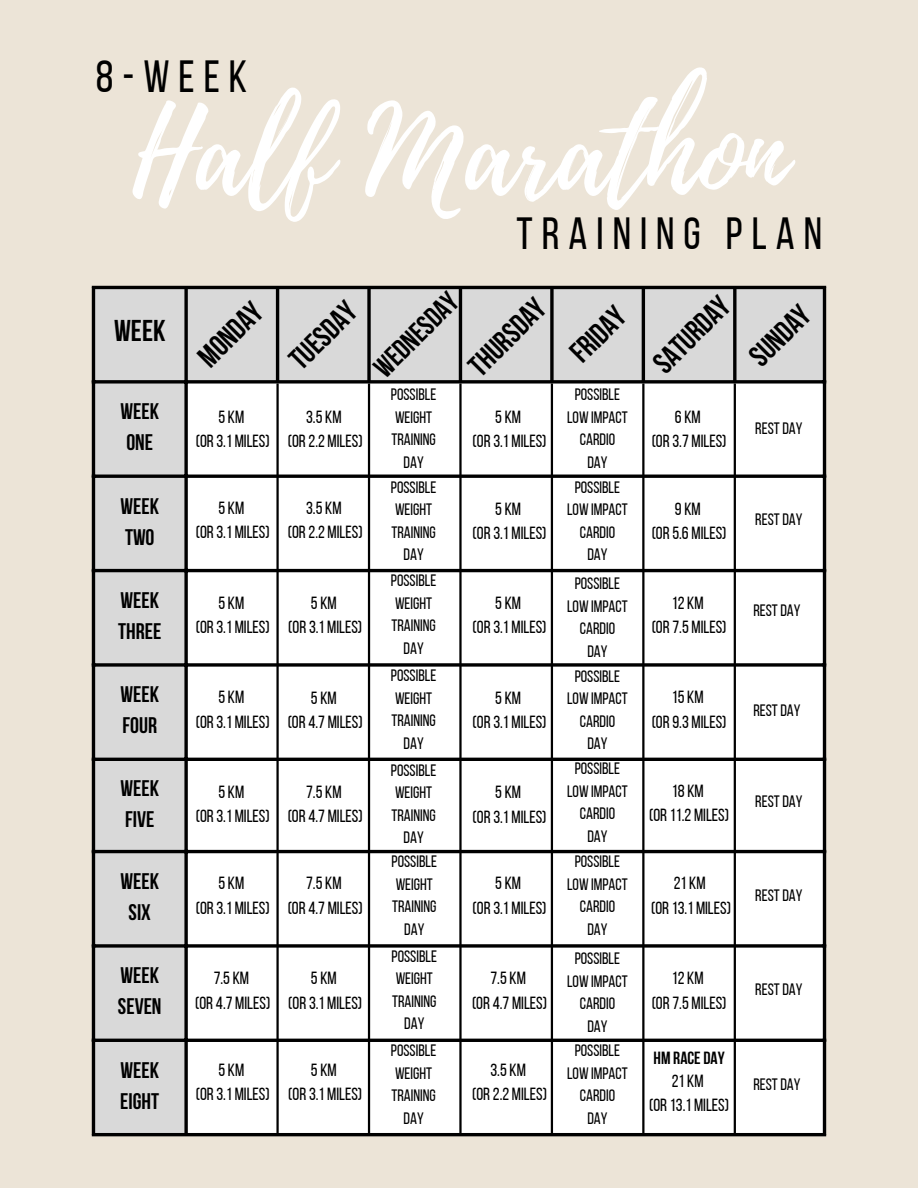
<style>
.page{position:relative;width:918px;height:1188px;background:#ece4d7}
.page>*{position:absolute;margin:0;border:0;box-sizing:border-box;transform-origin:0 0}
.t1{font:120px "Playlist Script";color:#fff}
.t2{font:45px "Bebas Neue";letter-spacing:.2em;color:#000}
.t3{font:700 30px "Bebas Neue";color:#000}
.t4{font:700 28.5px "Bebas Neue";color:#000}
.t5{font:700 22.5px/31px "Bebas Neue";color:#000}
.t6{font:17.55px "Bebas Neue";color:#000}
.t7{font:700 17.55px "Bebas Neue";color:#000}
.t8{font:16.5px/22.5px "Bebas Neue";color:#000;text-align:center}
</style>
<div class="page">
<div style="left:95px;top:289px;width:728px;height:844px;background:#d9d9d9"></div>
<div style="left:188px;top:384px;width:635px;height:749px;background:#fff"></div>
<hr style="left:276px;top:384px;width:3px;height:749px;background:#000">
<hr style="left:368px;top:384px;width:2px;height:749px;background:#000">
<hr style="left:459px;top:384px;width:3px;height:749px;background:#000">
<hr style="left:551px;top:384px;width:2px;height:749px;background:#000">
<hr style="left:642px;top:384px;width:2px;height:749px;background:#000">
<hr style="left:734px;top:384px;width:2px;height:749px;background:#000">
<hr style="left:92px;top:289px;width:3px;height:844px;background:#000">
<svg style="left:184px;top:289px;width:4px;height:844px;background:#222"></svg>
<hr style="left:276px;top:289px;width:3px;height:91px;background:#000">
<svg style="left:367px;top:289px;width:4px;height:91px"></svg>
<hr style="left:459px;top:289px;width:3px;height:91px;background:#000">
<svg style="left:550px;top:289px;width:4px;height:91px"></svg>
<hr style="left:642px;top:289px;width:3px;height:91px;background:#000">
<svg style="left:733px;top:289px;width:4px;height:91px"></svg>
<hr style="left:823px;top:289px;width:3px;height:844px;background:#000">
<hr style="left:92px;top:286px;width:734px;height:3px;background:#000">
<svg style="left:95px;top:380px;width:728px;height:4px;background:#242424"></svg>
<hr style="left:92px;top:475px;width:734px;height:3px;background:#000">
<hr style="left:92px;top:569px;width:734px;height:3px;background:#000">
<svg style="left:95px;top:663px;width:728px;height:4px;background:#252525"></svg>
<hr style="left:92px;top:758px;width:734px;height:3px;background:#000">
<hr style="left:92px;top:850px;width:734px;height:3px;background:#000">
<svg style="left:95px;top:944px;width:728px;height:4px;background:#252525"></svg>
<hr style="left:92px;top:1039px;width:734px;height:3px;background:#000">
<hr style="left:92px;top:1133px;width:734px;height:3px;background:#000">
<h3 class="t2" style="left:96px;top:58px;width:153px">8-WEEK</h3>
<p class="t1" style="left:133px;top:67px;width:656px">Half Marathon</p>
<p class="t2" style="left:517px;top:215px;width:307px">TRAINING PLAN</p>
<h2 class="t3" style="left:114px;top:318px;width:53px">WEEK</h2>
<h1 class="t5" style="left:121px;top:398px;width:40px">WEEK<br>ONE</h1>
<h2 class="t5" style="left:121px;top:492px;width:40px">WEEK<br>TWO</h2>
<h3 class="t5" style="left:118px;top:587px;width:45px">WEEK<br>THREE</h3>
<h3 class="t5" style="left:121px;top:681px;width:40px">WEEK<br>FOUR</h3>
<h3 class="t5" style="left:121px;top:774px;width:40px">WEEK<br>FIVE</h3>
<h3 class="t5" style="left:121px;top:868px;width:40px;text-align:center">WEEK<br>SIX</h3>
<h3 class="t5" style="left:118px;top:962px;width:45px">WEEK<br>SEVEN</h3>
<h3 class="t5" style="left:120px;top:1056px;width:40px">WEEK<br>EIGHT</h3>
<p class="t3" style="left:195px;top:353px;width:79px;rotate:-45deg">Monday</p>
<p class="t3" style="left:286px;top:355px;width:83px;rotate:-45deg">tuesday</p>
<p class="t4" style="left:371px;top:364px;width:107px;rotate:-45deg">Wednesday</p>
<p class="t3" style="left:465px;top:362px;width:97px;rotate:-45deg">THURSday</p>
<p class="t3" style="left:567px;top:349px;width:66px;rotate:-45deg">friday</p>
<p class="t3" style="left:650px;top:359px;width:96px;rotate:-45deg">saturday</p>
<p class="t3" style="left:746px;top:352px;width:74px;rotate:-45deg">sunday</p>
<p class="t6" style="left:218px;top:409px;width:27px">5KM</p>
<p class="t6" style="left:196px;top:434px;width:75px">(OR3.1 MILES)</p>
<h4 class="t8" style="left:391px;top:385px;width:47px">POSSIBLE<br>WEIGHT<br>TRAINING<br>DAY</h4>
<p class="t8" style="left:391px;top:477px;width:47px">POSSIBLE<br>WEIGHT<br>TRAINING<br>DAY</p>
<p class="t8" style="left:391px;top:571px;width:47px">POSSIBLE<br>WEIGHT<br>TRAINING<br>DAY</p>
<p class="t8" style="left:391px;top:666px;width:47px">POSSIBLE<br>WEIGHT<br>TRAINING<br>DAY</p>
<p class="t8" style="left:391px;top:760px;width:47px">POSSIBLE<br>WEIGHT<br>TRAINING<br>DAY</p>
<h4 class="t8" style="left:392px;top:852px;width:47px">POSSIBLE<br>WEIGHT<br>TRAINING<br>DAY</h4>
<p class="t8" style="left:392px;top:946px;width:47px">POSSIBLE<br>WEIGHT<br>TRAINING<br>DAY</p>
<p class="t8" style="left:391px;top:1041px;width:47px">POSSIBLE<br>WEIGHT<br>TRAINING<br>DAY</p>
<h4 class="t8" style="left:567px;top:385px;width:62px">POSSIBLE<br>LOW IMPACT<br>CARDIO<br>DAY</h4>
<p class="t8" style="left:567px;top:477px;width:62px">POSSIBLE<br>LOW IMPACT<br>CARDIO<br>DAY</p>
<p class="t8" style="left:567px;top:574px;width:62px">POSSIBLE<br>LOW IMPACT<br>CARDIO<br>DAY</p>
<h4 class="t8" style="left:567px;top:666px;width:62px">POSSIBLE<br>LOW IMPACT<br>CARDIO<br>DAY</h4>
<p class="t8" style="left:567px;top:759px;width:62px">POSSIBLE<br>LOW IMPACT<br>CARDIO<br>DAY</p>
<p class="t8" style="left:567px;top:852px;width:62px">POSSIBLE<br>LOW IMPACT<br>CARDIO<br>DAY</p>
<p class="t8" style="left:567px;top:949px;width:62px">POSSIBLE<br>LOW IMPACT<br>CARDIO<br>DAY</p>
<p class="t8" style="left:567px;top:1041px;width:62px">POSSIBLE<br>LOW IMPACT<br>CARDIO<br>DAY</p>
<p class="t6" style="left:306px;top:409px;width:37px">3.5 KM</p>
<p class="t6" style="left:288px;top:434px;width:76px">(OR2.2 MILES)</p>
<p class="t6" style="left:675px;top:409px;width:27px">6KM</p>
<h4 class="t6" style="left:652px;top:434px;width:76px">(OR3.7 MILES)</h4>
<h4 class="t6" style="left:495px;top:409px;width:27px">5KM</h4>
<p class="t6" style="left:473px;top:434px;width:75px">(OR3.1 MILES)</p>
<h4 class="t8" style="left:755px;top:418px;width:49px">RESTDAY</h4>
<h4 class="t6" style="left:306px;top:501px;width:37px">3.5 KM</h4>
<p class="t6" style="left:288px;top:525px;width:76px">(OR2.2 MILES)</p>
<p class="t6" style="left:218px;top:501px;width:27px">5KM</p>
<p class="t6" style="left:196px;top:525px;width:75px">(OR3.1 MILES)</p>
<p class="t6" style="left:675px;top:502px;width:27px">9KM</p>
<h4 class="t6" style="left:652px;top:526px;width:76px">(OR5.6 MILES)</h4>
<p class="t6" style="left:495px;top:502px;width:27px">5KM</p>
<p class="t6" style="left:473px;top:526px;width:75px">(OR3.1 MILES)</p>
<p class="t8" style="left:755px;top:510px;width:49px">RESTDAY</p>
<p class="t6" style="left:672px;top:596px;width:33px">12 KM</p>
<p class="t6" style="left:652px;top:620px;width:76px">(OR7.5 MILES)</p>
<p class="t6" style="left:218px;top:596px;width:27px">5KM</p>
<p class="t6" style="left:196px;top:620px;width:75px">(OR3.1 MILES)</p>
<h4 class="t6" style="left:311px;top:596px;width:27px">5KM</h4>
<p class="t6" style="left:288px;top:620px;width:75px">(OR3.1 MILES)</p>
<p class="t6" style="left:495px;top:596px;width:27px">5KM</p>
<h4 class="t6" style="left:473px;top:620px;width:75px">(OR3.1 MILES)</h4>
<p class="t8" style="left:753px;top:601px;width:49px">RESTDAY</p>
<p class="t6" style="left:218px;top:690px;width:27px">5KM</p>
<p class="t6" style="left:196px;top:714px;width:75px">(OR3.1 MILES)</p>
<p class="t6" style="left:672px;top:690px;width:33px">15 KM</p>
<p class="t6" style="left:652px;top:714px;width:76px">(OR9.3 MILES)</p>
<h4 class="t6" style="left:311px;top:690px;width:27px">5KM</h4>
<p class="t6" style="left:288px;top:715px;width:77px">(OR 4.7 MILES)</p>
<p class="t6" style="left:495px;top:690px;width:27px">5KM</p>
<h4 class="t6" style="left:473px;top:715px;width:75px">(OR3.1 MILES)</h4>
<h4 class="t8" style="left:753px;top:700px;width:49px">RESTDAY</h4>
<p class="t6" style="left:672px;top:784px;width:33px">18 KM</p>
<p class="t6" style="left:649px;top:808px;width:81px">(OR11.2 MILES)</p>
<h4 class="t6" style="left:218px;top:785px;width:27px">5KM</h4>
<p class="t6" style="left:196px;top:809px;width:75px">(OR3.1 MILES)</p>
<p class="t6" style="left:306px;top:785px;width:37px">7.5 KM</p>
<p class="t6" style="left:288px;top:809px;width:77px">(OR 4.7 MILES)</p>
<p class="t6" style="left:495px;top:785px;width:27px">5KM</p>
<h4 class="t6" style="left:473px;top:810px;width:75px">(OR3.1 MILES)</h4>
<p class="t8" style="left:755px;top:791px;width:49px">RESTDAY</p>
<p class="t6" style="left:674px;top:876px;width:33px">21 KM</p>
<p class="t6" style="left:651px;top:901px;width:81px">(OR13.1 MILES)</p>
<h4 class="t6" style="left:218px;top:876px;width:27px">5KM</h4>
<p class="t6" style="left:196px;top:901px;width:75px">(OR3.1 MILES)</p>
<p class="t6" style="left:306px;top:876px;width:37px">7.5 KM</p>
<h4 class="t6" style="left:288px;top:901px;width:77px">(OR 4.7 MILES)</h4>
<p class="t6" style="left:495px;top:876px;width:27px">5KM</p>
<p class="t6" style="left:473px;top:901px;width:75px">(OR3.1 MILES)</p>
<p class="t8" style="left:755px;top:886px;width:49px">RESTDAY</p>
<h4 class="t6" style="left:672px;top:971px;width:33px">12 KM</h4>
<p class="t6" style="left:652px;top:995px;width:76px">(OR7.5 MILES)</p>
<h4 class="t6" style="left:214px;top:971px;width:37px">7.5 KM</h4>
<p class="t6" style="left:195px;top:995px;width:77px">(OR 4.7 MILES)</p>
<p class="t6" style="left:311px;top:971px;width:27px">5KM</p>
<h4 class="t6" style="left:288px;top:995px;width:75px">(OR3.1 MILES)</h4>
<p class="t6" style="left:491px;top:971px;width:37px">7.5 KM</p>
<p class="t6" style="left:472px;top:995px;width:77px">(OR 4.7 MILES)</p>
<p class="t8" style="left:755px;top:980px;width:49px">RESTDAY</p>
<h4 class="t7" style="left:654px;top:1051px;width:73px">HM RACE DAY</h4>
<p class="t6" style="left:672px;top:1074px;width:33px">21 KM</p>
<p class="t6" style="left:649px;top:1098px;width:81px">(OR13.1 MILES)</p>
<p class="t6" style="left:491px;top:1062px;width:37px">3.5 KM</p>
<p class="t6" style="left:472px;top:1087px;width:76px">(OR2.2 MILES)</p>
<p class="t6" style="left:218px;top:1062px;width:27px">5KM</p>
<p class="t6" style="left:196px;top:1087px;width:75px">(OR3.1 MILES)</p>
<p class="t6" style="left:311px;top:1062px;width:27px">5KM</p>
<h4 class="t6" style="left:288px;top:1087px;width:75px">(OR3.1 MILES)</h4>
<h4 class="t8" style="left:753px;top:1075px;width:49px">RESTDAY</h4>
</div>
